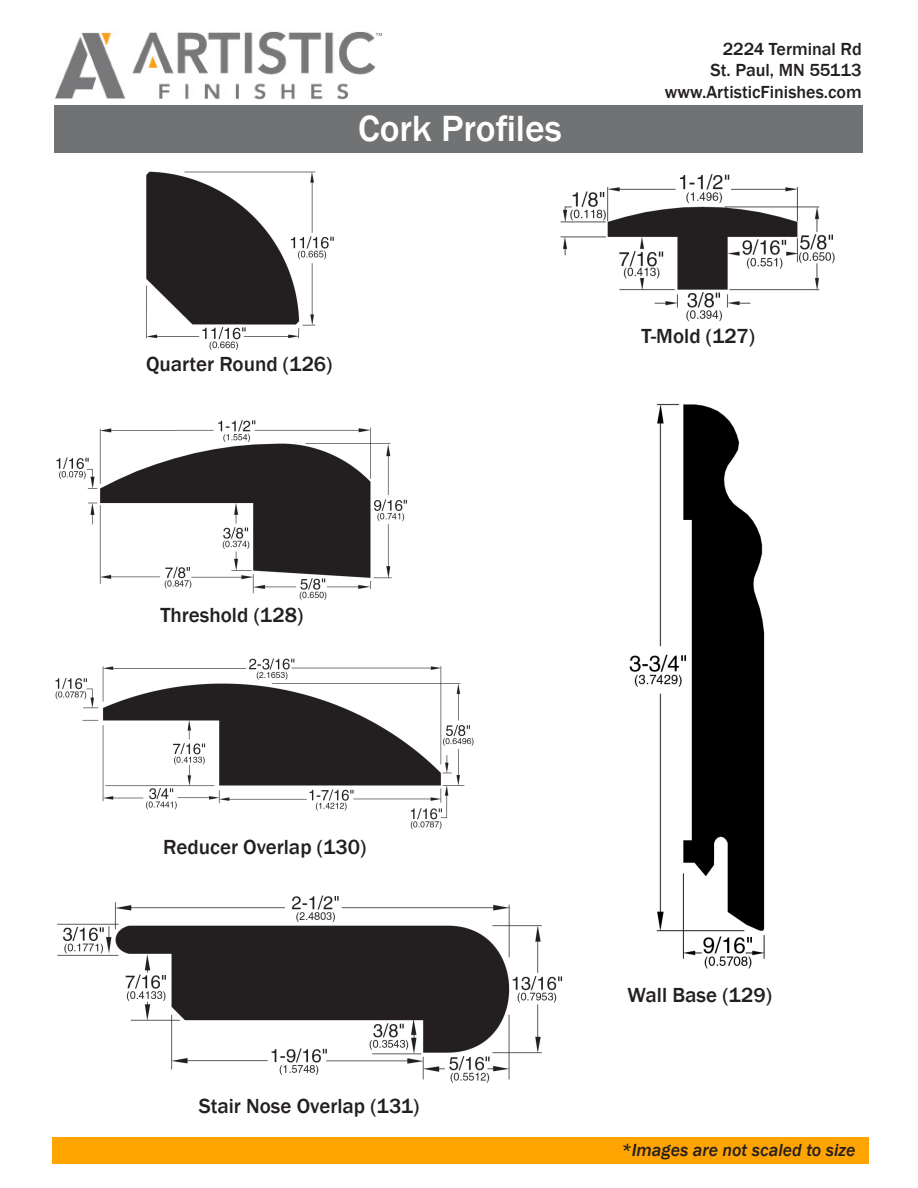
<style>
.page{position:relative;width:918px;height:1188px;background:#fff}
.page>*{position:absolute;margin:0;border:0;box-sizing:border-box;transform-origin:0 0}
.t1{font:500 37.5px "Franklin Gothic";color:#fff}
.t2{font:500 21px "Franklin Gothic";color:#231f20}
.t3{font:500 18px "Franklin Gothic";color:#231f20}
.t4{font:italic 500 18px "Franklin Gothic";color:#231f20}
</style>
<div class="page">
<img style="left:55px;top:29px;width:326px;height:71px">
<div style="left:55px;top:105px;width:808px;height:48px;background:#717273"></div>
<div style="left:52px;top:1137px;width:816px;height:27px;background:#ffa400"></div>
<img style="left:145px;top:171px;width:189px;height:180px">
<img style="left:56px;top:420px;width:351px;height:180px">
<img style="left:560px;top:174px;width:275px;height:148px">
<img style="left:55px;top:658px;width:419px;height:172px">
<img style="left:629px;top:403px;width:136px;height:566px">
<img style="left:57px;top:895px;width:506px;height:188px">
<p class="t1" style="left:358px;top:105px;width:205px">Cork Profiles</p>
<p class="t2" style="left:146px;top:351px;width:188px">Quarter Round (126)</p>
<p class="t3" style="left:723px;top:37px;width:141px">2224 Terminal Rd</p>
<p class="t3" style="left:711px;top:59px;width:153px">St. Paul, MN 55113</p>
<p class="t3" style="left:665px;top:81px;width:198px">www.ArtisticFinishes.com</p>
<p class="t2" style="left:641px;top:323px;width:115px">T-Mold (127)</p>
<p class="t2" style="left:160px;top:602px;width:144px">Threshold (128)</p>
<p class="t2" style="left:163px;top:834px;width:204px">Reducer Overlap (130)</p>
<p class="t2" style="left:199px;top:1093px;width:222px">Stair Nose Overlap (131)</p>
<p class="t2" style="left:628px;top:982px;width:146px">Wall Base (129)</p>
<p class="t4" style="left:621px;top:1138px;width:236px">*Images are not scaled to size</p>
</div>
